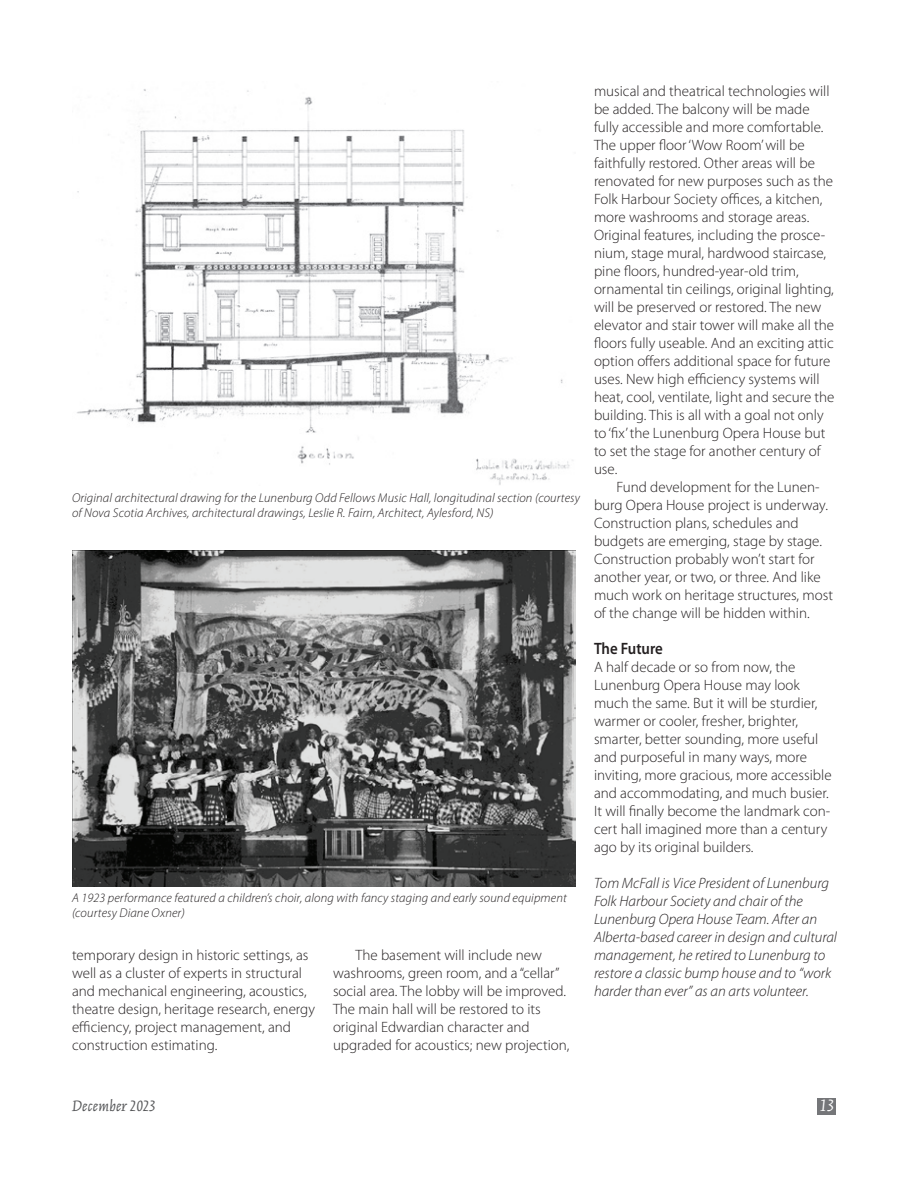
<style>
.page{position:relative;width:918px;height:1188px;background:#fff}
.page>*{position:absolute;margin:0;border:0;box-sizing:border-box;transform-origin:0 0}
.t1{font:italic 18px "Kinesis Pro 3";color:#fff}
.t2{font:italic 16.5px "Kinesis Pro 3";letter-spacing:.01em;color:#57585a}
.t3{font:600 16.5px "Myriad Pro";color:#231f20;scale:.9 1}
.t4{font:300 15px/18px "Myriad Pro";color:#231f20}
.t5{font:italic 300 15px/18px "Myriad Pro";color:#231f20}
.t6{font:italic 300 12.75px/15px "Myriad Pro";letter-spacing:.01em;color:#231f20}
</style>
<div class="page">
<div style="left:817px;top:1098px;width:19px;height:17px;background:#757679"></div>
<img style="left:72px;top:550px;width:504px;height:336px">
<img style="left:77px;top:89px;width:496px;height:396px">
<p class="t6" style="left:72px;top:490px;width:509px">Original architectural drawing for the Lunenburg Odd Fellows Music Hall, longitudinal section (courtesy of Nova Scotia Archives, architectural drawings, Leslie R. Fairn, Architect, Aylesford, NS)</p>
<p class="t6" style="left:72px;top:891px;width:496px">A 1923 performance featured a children’s choir, along with fancy staging and early sound equipment (courtesy Diane Oxner)</p>
<p class="t4" style="left:72px;top:946px;width:244px">temporary design in historic settings, as well as a cluster of experts in structural and mechanical engineering, acoustics, theatre design, heritage research, energy efficiency, project management, and construction estimating.</p>
<p class="t4" style="left:333px;top:946px;width:238px;text-indent:22px">The basement will include new washrooms, green room, and a “cellar” social area. The lobby will be improved.<br>The main hall will be restored to its original Edwardian character and upgraded for acoustics; new projection,</p>
<p class="t4" style="left:594px;top:82px;width:242px">musical and theatrical technologies will be added. The balcony will be made fully accessible and more comfortable.<br>The upper floor ‘Wow Room’ will be faithfully restored. Other areas will be renovated for new purposes such as the Folk Harbour Society offices, a kitchen, more washrooms and storage areas.<br>Original features, including the prosce&shy;nium, stage mural, hardwood staircase, pine floors, hundred-year-old trim, ornamental tin ceilings, original lighting, will be preserved or restored. The new elevator and stair tower will make all the floors fully useable. And an exciting attic option offers additional space for future uses. New high efficiency systems will heat, cool, ventilate, light and secure the building. This is all with a goal not only to ‘fix’ the Lunenburg Opera House but to set the stage for another century of use.</p>
<p class="t4" style="left:594px;top:478px;width:241px;text-indent:22px">Fund development for the Lunen&shy;burg Opera House project is underway.<br>Construction plans, schedules and budgets are emerging, stage by stage.<br>Construction probably won’t start for another year, or two, or three. And like much work on heritage structures, most of the change will be hidden within.</p>
<p class="t3" style="left:594px;top:638px;width:78px">The Future</p>
<p class="t4" style="left:594px;top:658px;width:239px">A half decade or so from now, the Lunenburg Opera House may look much the same. But it will be sturdier, warmer or cooler, fresher, brighter, smarter, better sounding, more useful and purposeful in many ways, more inviting, more gracious, more accessible and accommodating, and much busier.<br>It will finally become the landmark con&shy;cert hall imagined more than a century ago by its original builders.</p>
<p class="t5" style="left:594px;top:874px;width:245px">Tom McFall is Vice President of Lunenburg Folk Harbour Society and chair of the Lunenburg Opera House Team. After an Alberta-based career in design and cultural management, he retired to Lunenburg to restore a classic bump house and to “work harder than ever” as an arts volunteer.</p>
<p class="t2" style="left:72px;top:1097px;width:85px">December 2023</p>
<p class="t1" style="left:820px;top:1096px;width:15px">13</p>
</div>
